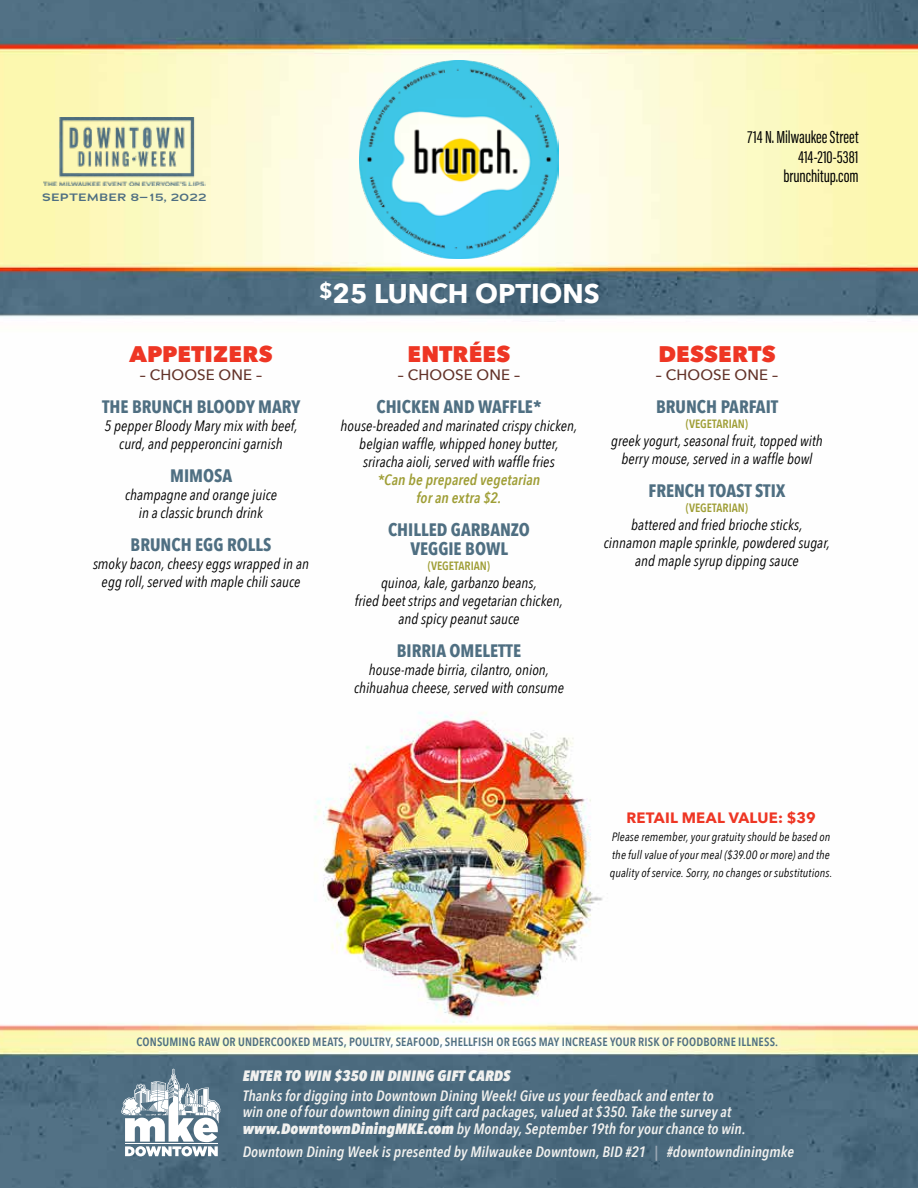
<style>
.page{position:relative;width:918px;height:1188px;background:#fff}
.page>*{position:absolute;margin:0;border:0;box-sizing:border-box;transform-origin:0 0}
.t1{font:700 27px "Avenir Next";color:#fff}
.t2{font:800 22.5px "Avenir Next";letter-spacing:.01em;color:#ee3624}
.t3{font:700 18px/19.5px "Avenir Next Condensed";color:#4f6f82;text-align:center}
.t4{font:18px/19.5px "Acumin Pro Extra Cond";color:#000;text-align:right}
.t5{font:italic 15px/18px "Avenir Next Condensed";letter-spacing:.005em;color:#000;text-align:center}
.t6{font:italic 600 15px/16.5px "Avenir Next Condensed";letter-spacing:.005em;color:#f1f1ef}
.t7{font:italic 600 15px/18px "Avenir Next Condensed";letter-spacing:.005em;color:#9f9e36;text-align:center}
.t8{font:500 15px "Avenir Next";letter-spacing:.01em;color:#633329}
.t9{font:italic 800 15px "Avenir Next Condensed";letter-spacing:.01em;color:#f1f1ef}
.t10{font:700 15px "Avenir Next";letter-spacing:.015em;color:#ee3624}
.t11{font:italic 12px/18px "Avenir Next Condensed";letter-spacing:.01em;color:#000}
.t12{font:600 12px "Avenir Next Condensed";letter-spacing:.015em;color:#4f6f82}
.t13{font:600 12px "Avenir Next Condensed";color:#9f9e36}
.t14{font:600 10.65px "Adrianna Extended";letter-spacing:.035em;color:#4f6f82}
.s1{font-weight:800}
.s2{color:#9ba7b4}
</style>
<div class="page">
<img style="left:0;top:0;width:918px;height:1188px">
<svg style="left:121px;top:1069px;width:99px;height:87px"></svg>
<img style="left:43px;top:117px;width:162px;height:68px">
<img style="left:360px;top:60px;width:198px;height:198px">
<p class="t14" style="left:42px;top:190px;width:166px">SEPTEMBER 8–15, 2022</p>
<p class="t4" style="left:748px;top:127px;width:112px">714 N. Milwaukee Street<br>414-210-5381 brunchitup.com</p>
<h1 class="t1" style="left:319px;top:270px;width:282px"><sup>$</sup>25 LUNCH OPTIONS</h1>
<h2 class="t2" style="left:129px;top:340px;width:145px">APPETIZERS</h2>
<p class="t8" style="left:140px;top:362px;width:124px">– CHOOSE ONE –</p>
<p class="t3" style="left:102px;top:396px;width:200px">THE BRUNCH BLOODY MARY</p>
<p class="t5" style="left:104px;top:416px;width:195px">5 pepper Bloody Mary mix with beef, curd, and pepperoncini garnish</p>
<p class="t3" style="left:170px;top:465px;width:64px">MIMOSA</p>
<p class="t5" style="left:125px;top:485px;width:153px">champagne and orange juice in a classic brunch drink</p>
<p class="t3" style="left:131px;top:534px;width:142px">BRUNCH EGG ROLLS</p>
<p class="t5" style="left:93px;top:554px;width:217px">smoky bacon, cheesy eggs wrapped in an egg roll, served with maple chili sauce</p>
<h2 class="t2" style="left:408px;top:340px;width:104px">ENTRÉES</h2>
<p class="t8" style="left:398px;top:362px;width:124px">– CHOOSE ONE –</p>
<p class="t3" style="left:376px;top:396px;width:167px">CHICKEN AND WAFFLE*</p>
<p class="t5" style="left:341px;top:416px;width:238px">house-breaded and marinated crispy chicken, belgian waffle, whipped honey butter, sriracha aioli, served with waffle fries</p>
<p class="t7" style="left:378px;top:470px;width:164px">*Can be prepared vegetarian for an extra $2.</p>
<p class="t3" style="left:388px;top:519px;width:143px">CHILLED GARBANZO<br>VEGGIE BOWL</p>
<p class="t13" style="left:428px;top:556px;width:64px">(VEGETARIAN)</p>
<p class="t5" style="left:355px;top:574px;width:210px">quinoa, kale, garbanzo beans,<br>fried beet strips and vegetarian chicken, and spicy peanut sauce</p>
<p class="t3" style="left:397px;top:641px;width:126px">BIRRIA OMELETTE</p>
<p class="t5" style="left:354px;top:661px;width:211px">house-made birria, cilantro, onion, chihuahua cheese, served with consume</p>
<h2 class="t2" style="left:658px;top:340px;width:119px">DESSERTS</h2>
<p class="t8" style="left:656px;top:362px;width:124px">– CHOOSE ONE –</p>
<p class="t3" style="left:656px;top:396px;width:124px">BRUNCH PARFAIT</p>
<p class="t13" style="left:686px;top:413px;width:64px">(VEGETARIAN)</p>
<p class="t5" style="left:611px;top:431px;width:213px">greek yogurt, seasonal fruit, topped with berry mouse, served in a waffle bowl</p>
<p class="t3" style="left:649px;top:480px;width:139px">FRENCH TOAST STIX</p>
<p class="t13" style="left:686px;top:497px;width:64px">(VEGETARIAN)</p>
<p class="t5" style="left:604px;top:516px;width:228px">battered and fried brioche sticks, cinnamon maple sprinkle, powdered sugar, and maple syrup dipping sauce</p>
<p class="t10" style="left:626px;top:805px;width:191px">RETAIL MEAL VALUE: $39</p>
<p class="t11" style="left:610px;top:828px;width:224px">Please remember, your gratuity should be based on the full value of your meal ($39.00 or more) and the quality of service. Sorry, no changes or substitutions.</p>
<p class="t12" style="left:137px;top:1032px;width:643px">CONSUMING RAW OR UNDERCOOKED MEATS, POULTRY, SEAFOOD, SHELLFISH OR EGGS MAY INCREASE YOUR RISK OF FOODBORNE ILLNESS.</p>
<p class="t9" style="left:243px;top:1066px;width:269px">ENTER TO WIN $350 IN DINING GIFT CARDS</p>
<p class="t6" style="left:243px;top:1087px;width:504px">Thanks for digging into Downtown Dining Week! Give us your feedback and enter to<br>win one of four downtown dining gift card packages, valued at $350. Take the survey at <span class="s1">www.DowntownDiningMKE.com</span> by Monday, September 19th for your chance to win.</p>
<p class="t6" style="left:243px;top:1143px;width:553px">Downtown Dining Week is presented by Milwaukee Downtown, BID #21 <span class="s2">|</span> #downtowndiningmke</p>
</div>
